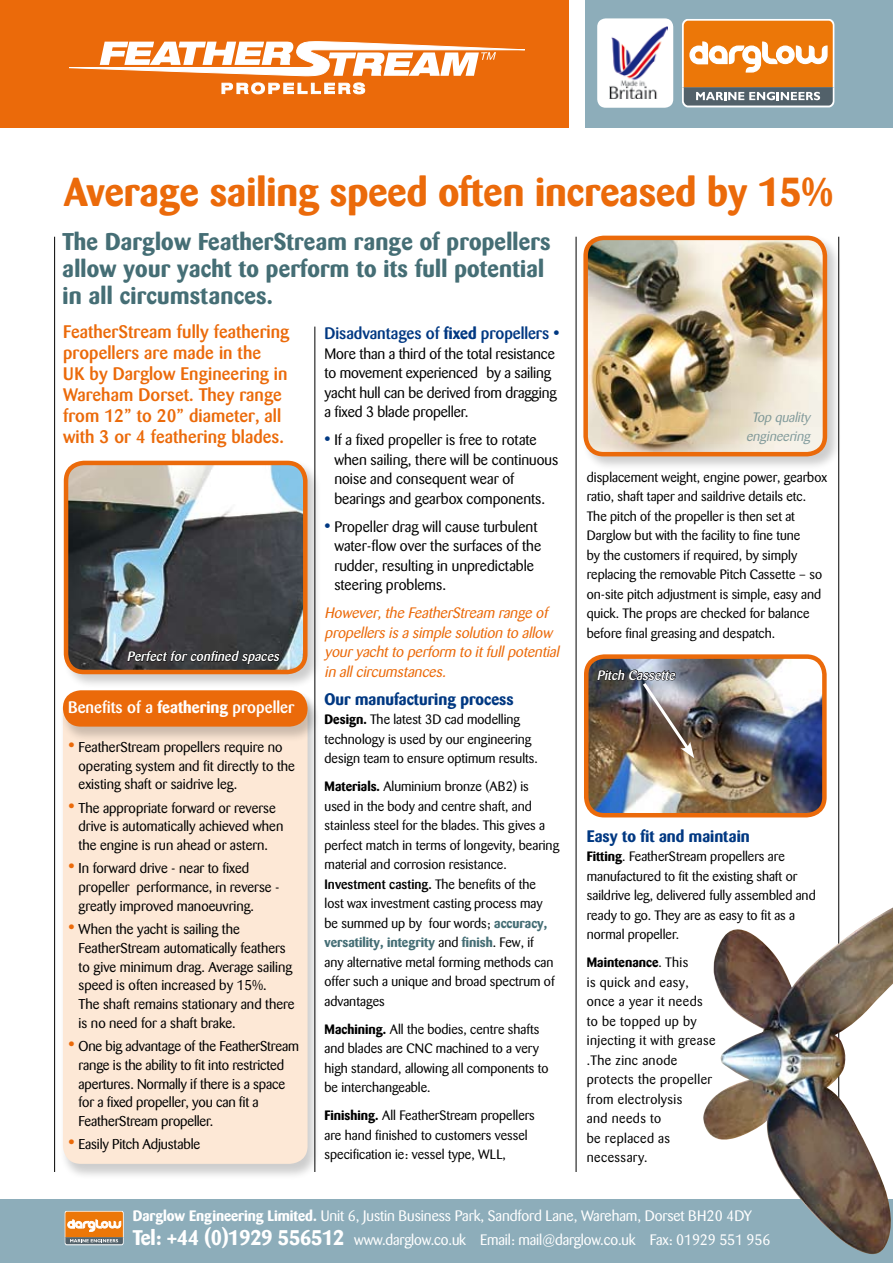
<style>
.page{position:relative;width:893px;height:1263px;background:#fff}
.page>*{position:absolute;margin:0;border:0;box-sizing:border-box;transform-origin:0 0}
.t1{font:700 40.05px "Barmeno";color:#eb6a0a}
.t2{font:700 24px/27px "Barmeno";letter-spacing:.01em;color:#456e75}
.t3{font:500 18px/21px "Barmeno";letter-spacing:.005em;color:#eb6a0a}
.t4{font:700 16.5px "Barmeno";color:#003882}
.t5{font:500 16.5px "Barmeno";letter-spacing:-.005em;color:#003882}
.t6{font:500 16.5px "Barmeno";color:#fff}
.t7{font:15px/19.5px "Barmeno";color:#000}
.t8{font:15px/23.7px "Barmeno";letter-spacing:-.005em;color:#fff}
.t9{font:italic 15px/19.5px "Barmeno";color:#eb6a0a}
.t10{font:14.1px/18.8px "Barmeno";color:#000}
.t11{font:13.5px/19.5px "Barmeno";color:#000}
.t12{font:13.5px/19.5px "Barmeno";letter-spacing:.03em;color:#000}
.t13{font:italic 500 13.5px "Barmeno";color:#fff}
.t14{font:italic 13.5px/19.5px "Barmeno";color:#456e75;text-align:center}
.s1{font-weight:700}
.s2{font-size:20.4px;color:#eb6a0a}
.s3{font-size:18px}
.s4{font-weight:500;font-size:18px;color:#003882}
.s5{font-weight:500}
.s6{font-weight:700;color:#456e75}
.s7{font-weight:700;font-size:21px}
</style>
<div class="page">
<hr style="left:838px;top:237px;width:1px;height:935px;background:#000">
<div style="left:62px;top:459px;width:260px;height:230px;background:#000;opacity:.2"></div>
<img style="left:66px;top:463px;width:239px;height:209px">
<div style="left:64px;top:461px;width:244px;height:213px;border:4px solid #eb6a0a;border-radius:18px"></div>
<div style="left:581px;top:234px;width:261px;height:237px;background:#000;opacity:.2"></div>
<img style="left:586px;top:238px;width:239px;height:216px">
<div style="left:583px;top:236px;width:244px;height:220px;border:4px solid #eb6a0a;border-radius:18px"></div>
<hr style="left:54px;top:237px;width:1px;height:935px;background:#000">
<hr style="left:315px;top:327px;width:1px;height:845px;background:#000">
<hr style="left:576px;top:237px;width:1px;height:935px;background:#000">
<svg style="left:127px;top:643px;width:153px;height:29px"></svg>
<div style="left:585px;top:0;width:308px;height:128px;background:#8dadba"></div>
<div style="left:0;top:0;width:568px;height:128px;background:#eb6a0a"></div>
<svg style="left:221px;top:82px;width:144px;height:13px"></svg>
<svg style="left:69px;top:41px;width:456px;height:35px"></svg>
<div style="left:0;top:1199px;width:893px;height:64px;background:#8dadba"></div>
<div style="left:59px;top:690px;width:261px;height:490px;background:#000;opacity:.2"></div>
<div style="left:63px;top:690px;width:245px;height:474px;background:#fde8d6;border-radius:18px"></div>
<div style="left:59px;top:690px;width:260px;height:53px;background:#000;opacity:.2"></div>
<div style="left:63px;top:690px;width:245px;height:37px;background:#eb6a0a;border-radius:18px"></div>
<svg style="left:682px;top:19px;width:153px;height:89px"></svg>
<div style="left:597px;top:18px;width:76px;height:90px;background:#fff;border-radius:9px"></div>
<img style="left:609px;top:26px;width:59px;height:72px">
<svg style="left:64px;top:1211px;width:60px;height:34px"></svg>
<img style="left:703px;top:907px;width:190px;height:347px">
<img style="left:589px;top:659px;width:233px;height:156px">
<div style="left:584px;top:654px;width:243px;height:163px;border:4px solid #eb6a0a;border-radius:18px"></div>
<img style="left:597px;top:664px;width:97px;height:94px">
<h1 class="t1" style="left:64px;top:168px;width:771px">Average sailing speed often increased by 15%</h1>
<h2 class="t2" style="left:63px;top:228px;width:490px">The Darglow FeatherStream range of propellers allow your yacht to perform to its full potential in all circumstances.</h2>
<h3 class="t3" style="left:63px;top:322px;width:228px">FeatherStream fully feathering propellers are made in the<br>UK by Darglow Engineering in<br>Wareham Dorset. They range from 12” to 20” diameter, all with 3 or 4 feathering blades.</h3>
<p class="t13" style="left:127px;top:648px;width:157px">Perfectforconfined spaces</p>
<p class="t6" style="left:68px;top:698px;width:228px">Benefits of a <span class="s1">feathering</span> propeller</p>
<p class="t10" style="left:79px;top:738px;width:218px;text-indent:-10px"><span class="s2">•</span> FeatherStream propellers require no operating system and fit directly to the existing shaft or saidrive leg.</p>
<p class="t10" style="left:79px;top:798px;width:206px;text-indent:-10px"><span class="s2">•</span> The appropriate forward or reverse drive is automatically achieved when the engine is run ahead or astern.</p>
<p class="t10" style="left:79px;top:859px;width:203px;text-indent:-10px"><span class="s2">•</span> In forward drive - near to fixed propeller performance, in reverse - greatly improved manoeuvring.</p>
<p class="t10" style="left:79px;top:920px;width:218px;text-indent:-10px"><span class="s2">•</span> When the yacht is sailing the FeatherStream automatically feathers to give minimum drag. Average sailing speed is often increased by 15%.<br>The shaft remains stationary and there is no need for a shaft brake.</p>
<p class="t10" style="left:79px;top:1037px;width:222px;text-indent:-10px"><span class="s2">•</span> One big advantage of the FeatherStream range is the ability to fit into restricted apertures. Normally if there is a space for a fixed propeller, you can fit a FeatherStream propeller.</p>
<p class="t10" style="left:68px;top:1135px;width:133px"><span class="s2">•</span> Easily Pitch Adjustable</p>
<p class="t5" style="left:325px;top:324px;width:237px">Disadvantages of <span class="s1">fixed</span> propellers <span class="s3">•</span></p>
<p class="t7" style="left:325px;top:344px;width:234px">More than a third of the total resistance to movement experienced by a sailing yacht hull can be derived from dragging a fixed 3 blade propeller.</p>
<p class="t7" style="left:334px;top:430px;width:226px;text-indent:-10px"><span class="s4">•</span> If a fixed propeller is free to rotate when sailing, there will be continuous noise and consequent wear of bearings and gearbox components.</p>
<p class="t7" style="left:334px;top:517px;width:208px;text-indent:-10px"><span class="s4">•</span> Propeller drag will cause turbulent water-flow over the surfaces of the rudder, resulting in unpredictable steering problems.</p>
<p class="t9" style="left:325px;top:603px;width:239px">However,the FeatherStream range of propellersisa simple solution to allow youryachtto perform to itfullpotential in allcircumstances.</p>
<p class="t4" style="left:325px;top:689px;width:191px">Our manufacturing process</p>
<p class="t11" style="left:325px;top:710px;width:215px"><span class="s1">Design.</span> The latest 3D cad modelling technology is used by our engineering design team to ensure optimum results.</p>
<p class="t11" style="left:325px;top:777px;width:236px"><span class="s1">Materials.</span> Aluminium bronze (AB2) is<br>used in the body and centre shaft, and stainless steel for the blades. This gives a perfect match in terms of longevity, bearing material and corrosion resistance.<br><span class="s5">Investment casting.</span> The benefits of the<br>lost wax investment casting process may<br>be summed up by four words; <span class="s6">accuracy, versatility, integrity</span> and <span class="s6">finish</span>. Few, if<br>any alternative metal forming methods can offer such a unique and broad spectrum of advantages</p>
<p class="t11" style="left:325px;top:1019px;width:225px"><span class="s1">Machining.</span> All the bodies, centre shafts and blades are CNC machined to a very high standard, allowing all components to be interchangeable.</p>
<p class="t11" style="left:325px;top:1106px;width:212px"><span class="s1">Finishing.</span> All FeatherStream propellers are hand finished to customers vessel specification ie: vessel type, WLL,</p>
<p class="t14" style="left:746px;top:407px;width:68px">Top quality engineering</p>
<p class="t11" style="left:587px;top:468px;width:242px">displacement weight, engine power, gearbox ratio, shaft taper and saildrive details etc.<br>The pitch of the propeller is then set at Darglow but with the facility to fine tune<br>by the customers if required, by simply replacing the removable Pitch Cassette – so on-site pitch adjustment is simple, easy and quick. The props are checked for balance before final greasing and despatch.</p>
<p class="t13" style="left:597px;top:667px;width:83px">Pitch Cassette</p>
<p class="t4" style="left:587px;top:826px;width:164px">Easy to fit and maintain</p>
<p class="t11" style="left:587px;top:847px;width:230px"><span class="s1">Fitting</span>. FeatherStream propellers are manufactured to fit the existing shaft or saildrive leg, delivered fully assembled and ready to go. They are as easy to fit as a normal propeller.</p>
<p class="t12" style="left:587px;top:953px;width:130px"><span class="s1">Maintenance</span>. This<br>is quick and easy, once a year it needs to be topped up by injecting it with grease .The zinc anode protects the propeller from electrolysis<br>and needs to<br>be replaced as necessary.</p>
<p class="t8" style="left:133px;top:1204px;width:639px"><span class="s1">Darglow Engineering Limited.</span> Unit 6, Justin Business Park, Sandford Lane, Wareham, Dorset BH20 4DY<br><span class="s7">Tel: +44 (0)1929 556512</span> www.darglow.co.uk Email: mail@darglow.co.uk Fax: 01929 551 956</p>
</div>
